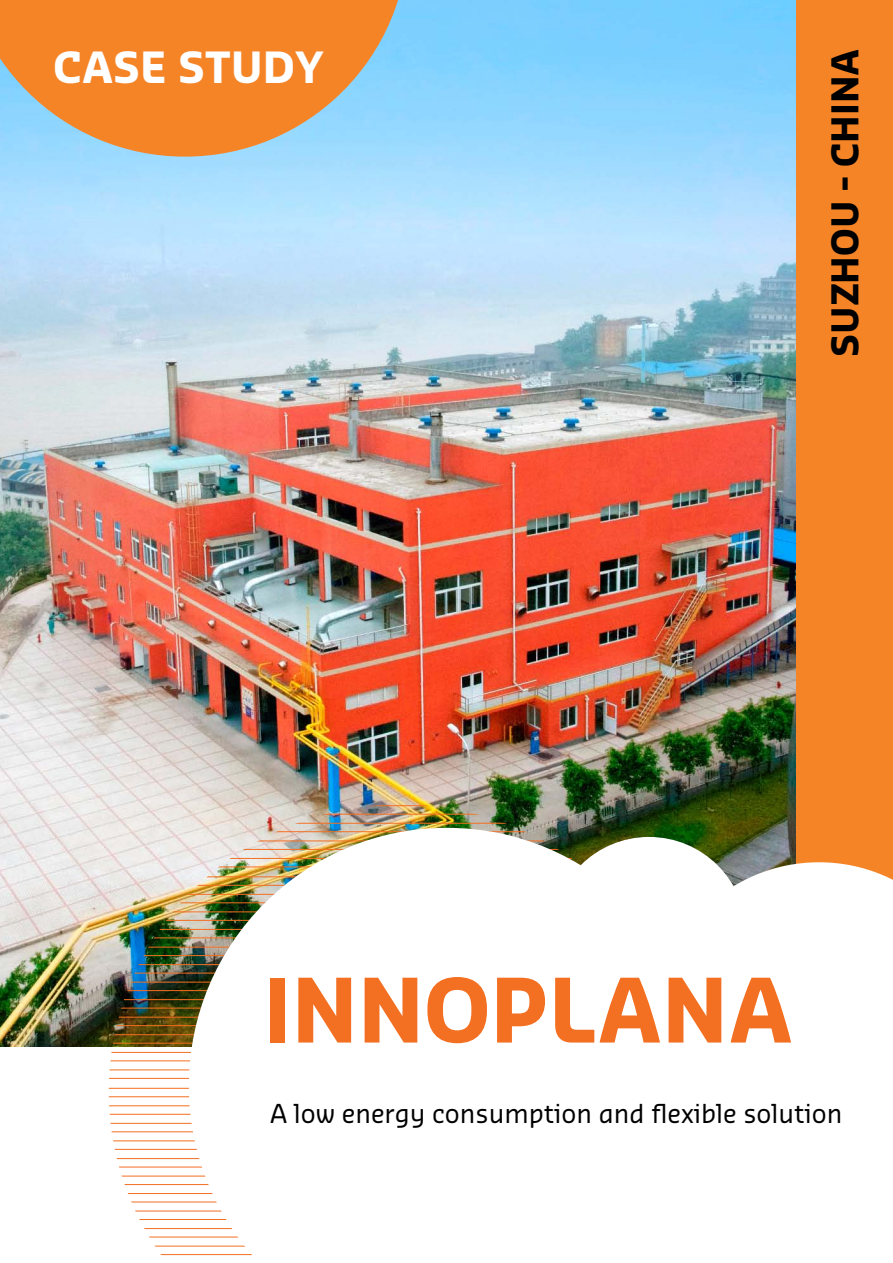
<style>
.page{position:relative;width:893px;height:1263px;background:#fff}
.page>*{position:absolute;margin:0;border:0;box-sizing:border-box;transform-origin:0 0}
.t1{font:700 42px "Sansa Pro";color:#fff}
.t2{font:700 36px "Sansa Pro";color:#000}
.t3{font:25.5px "Sansa Pro";color:#000}
</style>
<div class="page">
<img style="left:0;top:0;width:796px;height:1046px">
<svg style="left:0;top:0;width:408px;height:157px;background:#dc985c"></svg>
<div style="left:796px;top:0;width:96px;height:899px;background:#f58427"></div>
<img style="left:109px;top:804px;width:584px;height:452px">
<svg style="left:705px;top:862px;width:188px;height:184px"></svg>
<svg style="left:189px;top:828px;width:516px;height:428px"></svg>
<div style="left:270px;top:978px;width:15px;height:64px;background:#f36f21"></div>
<svg style="left:298px;top:978px;width:53px;height:64px"></svg>
<svg style="left:365px;top:978px;width:52px;height:64px"></svg>
<svg style="left:427px;top:977px;width:60px;height:66px"></svg>
<svg style="left:497px;top:978px;width:48px;height:64px"></svg>
<svg style="left:555px;top:978px;width:39px;height:64px"></svg>
<svg style="left:600px;top:978px;width:60px;height:64px"></svg>
<svg style="left:669px;top:978px;width:52px;height:64px"></svg>
<svg style="left:731px;top:978px;width:60px;height:64px"></svg>
<h1 class="t1" style="left:54px;top:40px;width:272px">CASE STUDY</h1>
<h2 class="t2" style="left:821px;top:357px;width:310px;rotate:-90deg">SUZHOU - CHINA</h2>
<p class="t3" style="left:270px;top:1096px;width:574px">A low energy consumption and flexible solution</p>
</div>
